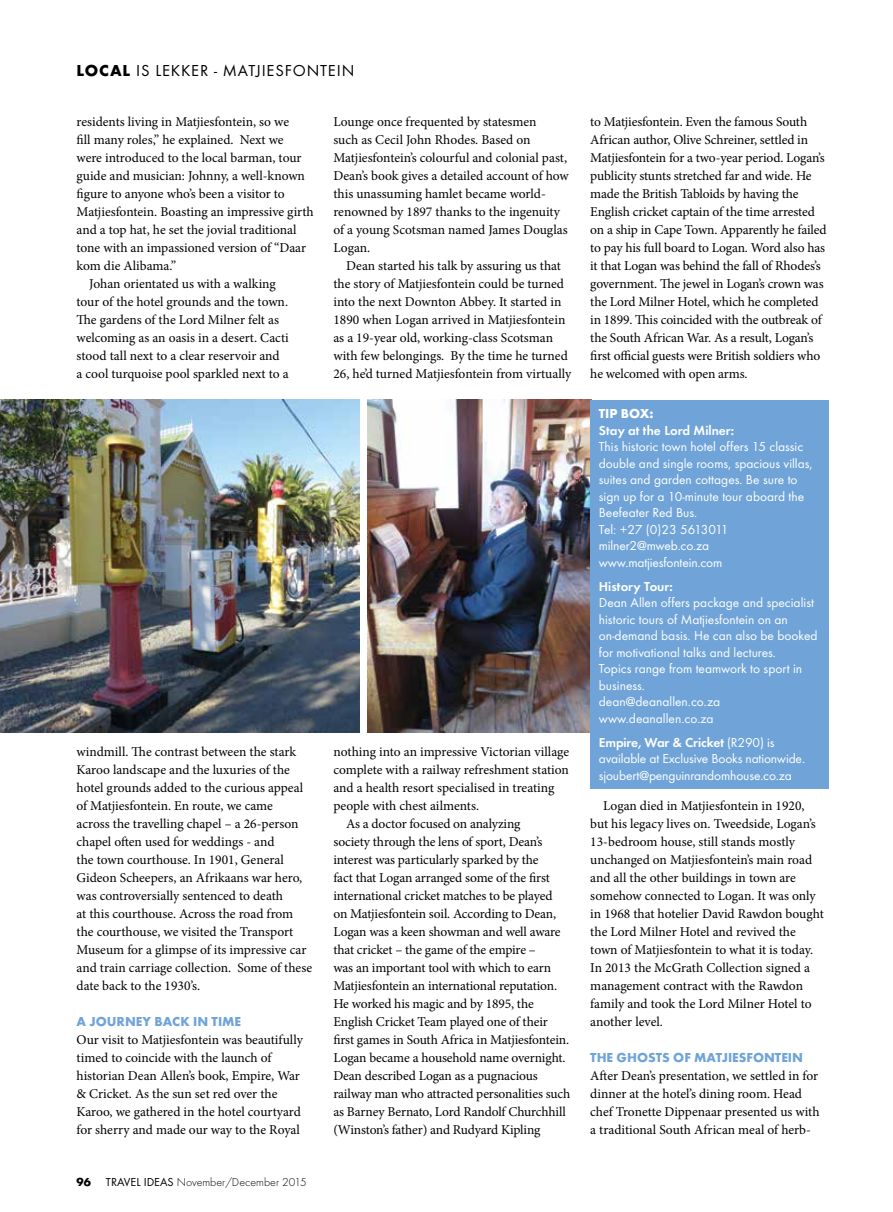
<style>
.page{position:relative;width:893px;height:1212px;background:#fff}
.page>*{position:absolute;margin:0;border:0;box-sizing:border-box;transform-origin:0 0}
.t1{font:16.5px "Futura T";letter-spacing:.05em;color:#000}
.t2{font:700 16.5px "Futura T";color:#000}
.t3{font:13.5px/18px "Minion Pro";letter-spacing:-.005em;color:#000}
.t4{font:13.5px/16.5px "Futura T";color:#fff}
.t5{font:700 13.5px "Futura T";color:#70a4d8}
.t6{font:600 13.5px "Futura T";color:#fff}
.t7{font:700 13.5px "Futura T";color:#fff}
.t8{font:300 12px "Futura T";color:#000}
.t9{font:700 12px "Futura T";color:#000}
.s1{font-weight:400}
.s2{font-weight:600}
</style>
<div class="page">
<img style="left:368px;top:400px;width:222px;height:333px">
<img style="left:0;top:400px;width:359px;height:333px">
<div style="left:590px;top:400px;width:239px;height:388px;background:#70a4d8"></div>
<p class="t2" style="left:77px;top:61px;width:12px">LOCAL</p>
<p class="t1" style="left:136px;top:61px;width:99px">is lekker - mat</p>
<p class="t1" style="left:256px;top:61px;width:100px">jiesfontei n</p>
<p class="t3" style="left:77px;top:113px;width:214px">residents living in Matjiesfontein, so we</p>
<p class="t3" style="left:77px;top:131px;width:209px">fill many roles,” he explained. Next we</p>
<p class="t3" style="left:77px;top:149px;width:227px">were introduced to the local barman, tour</p>
<p class="t3" style="left:77px;top:167px;width:230px">guide and musician: Johnny, a well-known</p>
<p class="t3" style="left:77px;top:185px;width:210px">figure to anyone who’s been a visitor to</p>
<p class="t3" style="left:77px;top:203px;width:239px">Matjiesfontein. Boasting an impressive girth</p>
<p class="t3" style="left:77px;top:221px;width:222px">and a top hat, he set the jovial traditional</p>
<p class="t3" style="left:77px;top:239px;width:231px">tone with an impassioned version of “Daar</p>
<p class="t3" style="left:77px;top:257px;width:101px">kom die Alibama.”</p>
<p class="t3" style="left:89px;top:275px;width:188px">Johan orientated us with a walking</p>
<p class="t3" style="left:77px;top:293px;width:213px">tour of the hotel grounds and the town.</p>
<p class="t3" style="left:77px;top:311px;width:204px">The gardens of the Lord Milner felt as</p>
<p class="t3" style="left:77px;top:329px;width:214px">welcoming as an oasis in a desert. Cacti</p>
<p class="t3" style="left:77px;top:347px;width:205px">stood tall next to a clear reservoir and</p>
<p class="t3" style="left:77px;top:365px;width:214px">a cool turquoise pool sparkled next to a</p>
<p class="t3" style="left:333px;top:113px;width:237px">Lounge once frequented by statesmen<br>such as Cecil John Rhodes. Based on Matjiesfontein’s colourful and colonial past, Dean’s book gives a detailed account of how this unassuming hamlet became world&shy;renowned by 1897 thanks to the ingenuity of a young Scotsman named James Douglas Logan.</p>
<p class="t3" style="left:333px;top:257px;width:239px;text-indent:13px">Dean started his talk by assuring us that the story of Matjiesfontein could be turned into the next Downton Abbey. It started in 1890 when Logan arrived in Matjiesfontein as a 19-year old, working-class Scotsman with few belongings. By the time he turned 26, he’d turned Matjiesfontein from virtually</p>
<p class="t3" style="left:77px;top:743px;width:237px">windmill. The contrast between the stark Karoo landscape and the luxuries of the hotel grounds added to the curious appeal of Matjiesfontein. En route, we came<br>across the travelling chapel – a 26-person chapel often used for weddings - and<br>the town courthouse. In 1901, General Gideon Scheepers, an Afrikaans war hero, was controversially sentenced to death<br>at this courthouse. Across the road from the courthouse, we visited the Transport Museum for a glimpse of its impressive car and train carriage collection. Some of these date back to the 1930’s.</p>
<p class="t5" style="left:77px;top:1013px;width:166px">A JOURNEY BACK IN TIME</p>
<p class="t3" style="left:77px;top:1031px;width:228px">Our visit to Matjiesfontein was beautifully timed to coincide with the launch of historian Dean Allen’s book, Empire, War &amp; Cricket. As the sun set red over the Karoo, we gathered in the hotel courtyard for sherry and made our way to the Royal</p>
<p class="t9" style="left:77px;top:1175px;width:16px">96</p>
<p class="t8" style="left:106px;top:1175px;width:202px"><span class="s1">TRAVEL IDEAS</span> November/December 2015</p>
<p class="t3" style="left:333px;top:743px;width:237px">nothing into an impressive Victorian village</p>
<p class="t3" style="left:333px;top:761px;width:237px">complete with a railway refreshment station</p>
<p class="t3" style="left:333px;top:779px;width:222px">and a health resort specialised in treating</p>
<p class="t3" style="left:333px;top:797px;width:147px">people with chest ailments.</p>
<p class="t3" style="left:346px;top:815px;width:176px">As a doctor focused on analyzing</p>
<p class="t3" style="left:333px;top:833px;width:211px">society through the lens of sport, Dean’s</p>
<p class="t3" style="left:333px;top:851px;width:207px">interest was particularly sparked by the</p>
<p class="t3" style="left:333px;top:869px;width:218px">fact that Logan arranged some of the first</p>
<p class="t3" style="left:333px;top:887px;width:221px">international cricket matches to be played</p>
<p class="t3" style="left:333px;top:905px;width:224px">on Matjiesfontein soil. According to Dean,</p>
<p class="t3" style="left:333px;top:923px;width:229px">Logan was a keen showman and well aware</p>
<p class="t3" style="left:333px;top:941px;width:204px">that cricket – the game of the empire –</p>
<p class="t3" style="left:333px;top:959px;width:219px">was an important tool with which to earn</p>
<p class="t3" style="left:333px;top:977px;width:225px">Matjiesfontein an international reputation.</p>
<p class="t3" style="left:333px;top:995px;width:202px">He worked his magic and by 1895, the</p>
<p class="t3" style="left:333px;top:1013px;width:216px">English Cricket Team played one of their</p>
<p class="t3" style="left:333px;top:1031px;width:237px">first games in South Africa in Matjiesfontein.</p>
<p class="t3" style="left:333px;top:1049px;width:234px">Logan became a household name overnight.</p>
<p class="t3" style="left:333px;top:1067px;width:206px">Dean described Logan as a pugnacious</p>
<p class="t3" style="left:333px;top:1085px;width:238px">railway man who attracted personalities such</p>
<p class="t3" style="left:333px;top:1103px;width:234px">as Barney Bernato, Lord Randolf Churchhill</p>
<p class="t3" style="left:333px;top:1121px;width:209px">(Winston’s father) and Rudyard Kipling</p>
<p class="t3" style="left:590px;top:113px;width:238px">to Matjiesfontein. Even the famous South African author, Olive Schreiner, settled in Matjiesfontein for a two-year period. Logan’s publicity stunts stretched far and wide. He made the British Tabloids by having the English cricket captain of the time arrested on a ship in Cape Town. Apparently he failed to pay his full board to Logan. Word also has it that Logan was behind the fall of Rhodes’s government. The jewel in Logan’s crown was the Lord Milner Hotel, which he completed in 1899. This coincided with the outbreak of the South African War. As a result, Logan’s first official guests were British soldiers who he welcomed with open arms.</p>
<p class="t7" style="left:599px;top:406px;width:56px">TIP BOX:</p>
<p class="t6" style="left:599px;top:422px;width:137px">Stay at the Lord Milner:</p>
<p class="t4" style="left:599px;top:438px;width:215px">This historic town hotel offers 15 classic double and single rooms, spacious villas, suites and garden cottages. Be sure to sign up for a 10-minute tour aboard the<br>Beefeater Red Bus.<br>Tel: +27 (0)23 5613011 milner2@mweb.co.za www.matjiesfontein.com</p>
<p class="t6" style="left:599px;top:578px;width:76px">History Tour:</p>
<p class="t4" style="left:599px;top:594px;width:220px">Dean Allen offers package and specialist historic tours of Matjiesfontein on an on-demand basis. He can also be booked for motivational talks and lectures.<br>Topics range from teamwork to sport in business.<br>dean@deanallen.co.za www.deanallen.co.za</p>
<p class="t4" style="left:599px;top:734px;width:208px"><span class="s2">Empire, War &amp; Cricket</span> (R290) is available at Exclusive Books nationwide. sjoubert@penguinrandomhouse.co.za</p>
<p class="t3" style="left:590px;top:797px;width:235px;text-indent:13px">Logan died in Matjiesfontein in 1920, but his legacy lives on. Tweedside, Logan’s 13-bedroom house, still stands mostly unchanged on Matjiesfontein’s main road and all the other buildings in town are somehow connected to Logan. It was only in 1968 that hotelier David Rawdon bought the Lord Milner Hotel and revived the town of Matjiesfontein to what it is today.<br>In 2013 the McGrath Collection signed a management contract with the Rawdon family and took the Lord Milner Hotel to another level.</p>
<p class="t5" style="left:590px;top:1049px;width:214px">THE GHOSTS OF MATJ IESFONTEIN</p>
<p class="t3" style="left:590px;top:1067px;width:231px">After Dean’s presentation, we settled in for dinner at the hotel’s dining room. Head chef Tronette Dippenaar presented us with a traditional South African meal of herb-</p>
</div>
